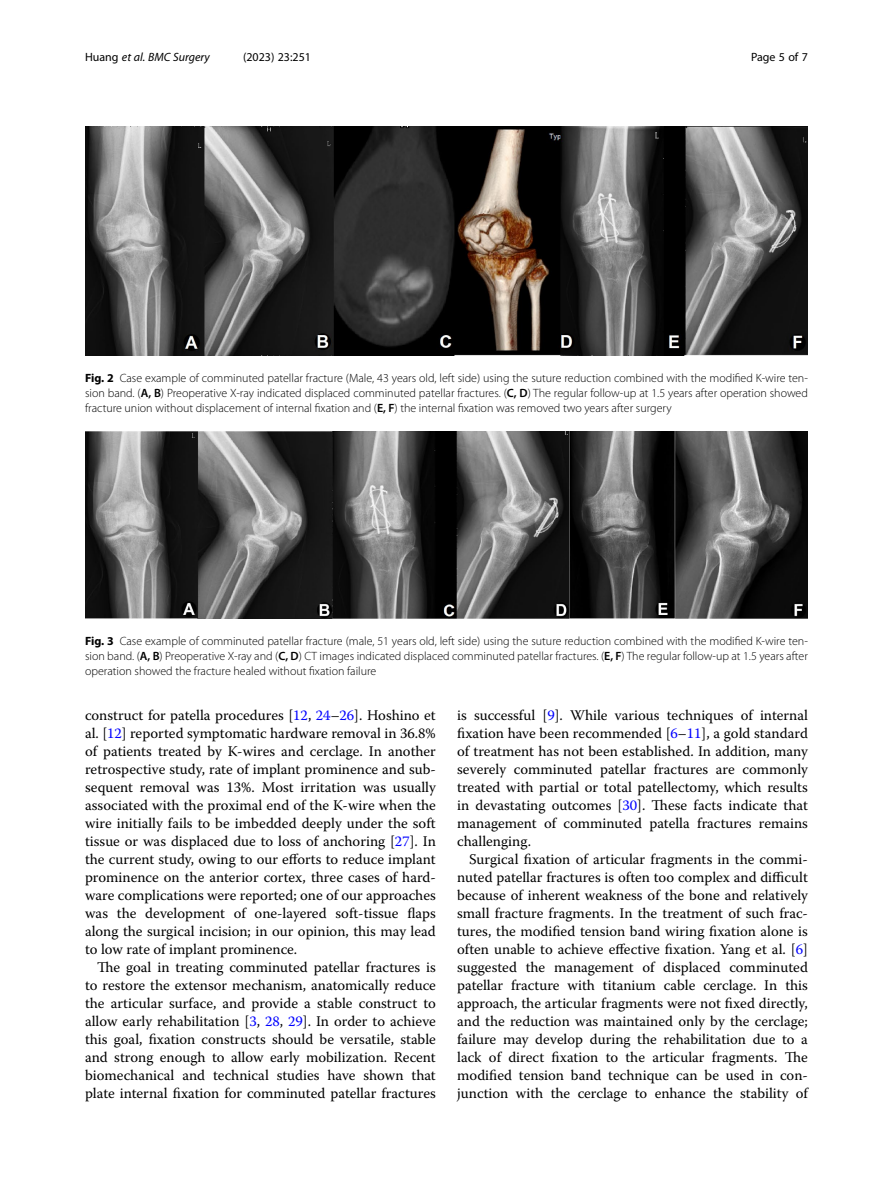
<style>
.page{position:relative;width:893px;height:1191px;background:#fff}
.page>*{position:absolute;margin:0;border:0;box-sizing:border-box;transform-origin:0 0}
.Body_Text_Indent{font:14.7px/18px "Warnock Pro";color:#000;text-align:justify}
.Figure_Caption{font:300 12px/15px "Myriad Pro";color:#000;text-align:justify}
.t1{font:italic 12px "Myriad Pro";color:#000}
.t2{font:12px "Myriad Pro";color:#000}
.s1{font-style:normal}
.s2{font-weight:700}
.s3{font-weight:600}
.s4{color:#00f}
</style>
<div class="page">
<img style="left:85px;top:432px;width:723px;height:186px">
<img style="left:85px;top:126px;width:723px;height:229px">
<p class="t1" style="left:85px;top:50px;width:126px"><span class="s1">Huang</span> et al. BMC Surgery</p>
<p class="t2" style="left:243px;top:50px;width:70px">(2023) 23:251</p>
<p class="t2" style="left:751px;top:50px;width:58px">Page 5 of 7</p>
<p class="Figure_Caption" style="left:85px;top:371px;width:724px"><span class="s2">Fig. 2</span> Case example of comminuted patellar fracture (Male, 43 years old, left side) using the suture reduction combined with the modified K-wire ten&shy;sion band. (<span class="s3">A, B</span>) Preoperative X-ray indicated displaced comminuted patellar fractures. (<span class="s3">C, D</span>) The regular follow-up at 1.5 years after operation showed fracture union without displacement of internal fixation and (<span class="s3">E, F</span>) the internal fixation was removed two years after surgery</p>
<p class="Figure_Caption" style="left:85px;top:634px;width:724px"><span class="s2">Fig. 3</span> Case example of comminuted patellar fracture (male, 51 years old, left side) using the suture reduction combined with the modified K-wire ten&shy;sion band. (<span class="s3">A, B</span>) Preoperative X-ray and (<span class="s3">C, D</span>) CT images indicated displaced comminuted patellar fractures. (<span class="s3">E, F</span>) The regular follow-up at 1.5 years after operation showed the fracture healed without fixation failure</p>
<p class="Body_Text_Indent" style="left:85px;top:706px;width:352px">construct for patella procedures [<span class="s4">12</span>, <span class="s4">24</span>–<span class="s4">26</span>]. Hoshino et al. [<span class="s4">12</span>] reported symptomatic hardware removal in 36.8% of patients treated by K-wires and cerclage. In another retrospective study, rate of implant prominence and sub&shy;sequent removal was 13%. Most irritation was usually associated with the proximal end of the K-wire when the wire initially fails to be imbedded deeply under the soft tissue or was displaced due to loss of anchoring [<span class="s4">27</span>]. In the current study, owing to our efforts to reduce implant prominence on the anterior cortex, three cases of hard&shy;ware complications were reported; one of our approaches was the development of one-layered soft-tissue flaps along the surgical incision; in our opinion, this may lead to low rate of implant prominence.</p>
<p class="Body_Text_Indent" style="left:85px;top:958px;width:352px;text-indent:12px">The goal in treating comminuted patellar fractures is to restore the extensor mechanism, anatomically reduce the articular surface, and provide a stable construct to allow early rehabilitation [<span class="s4">3</span>, <span class="s4">28</span>, <span class="s4">29</span>]. In order to achieve this goal, fixation constructs should be versatile, stable and strong enough to allow early mobilization. Recent biomechanical and technical studies have shown that plate internal fixation for comminuted patellar fractures</p>
<p class="Body_Text_Indent" style="left:457px;top:706px;width:352px">is successful [<span class="s4">9</span>]. While various techniques of internal fixation have been recommended [<span class="s4">6</span>–<span class="s4">11</span>], a gold standard of treatment has not been established. In addition, many severely comminuted patellar fractures are commonly treated with partial or total patellectomy, which results in devastating outcomes [<span class="s4">30</span>]. These facts indicate that management of comminuted patella fractures remains challenging.</p>
<p class="Body_Text_Indent" style="left:457px;top:850px;width:352px;text-indent:12px">Surgical fixation of articular fragments in the commi&shy;nuted patellar fractures is often too complex and difficult because of inherent weakness of the bone and relatively small fracture fragments. In the treatment of such frac&shy;tures, the modified tension band wiring fixation alone is often unable to achieve effective fixation. Yang et al. [<span class="s4">6</span>] suggested the management of displaced comminuted patellar fracture with titanium cable cerclage. In this approach, the articular fragments were not fixed directly, and the reduction was maintained only by the cerclage; failure may develop during the rehabilitation due to a lack of direct fixation to the articular fragments. The modified tension band technique can be used in con&shy;junction with the cerclage to enhance the stability of</p>
</div>
